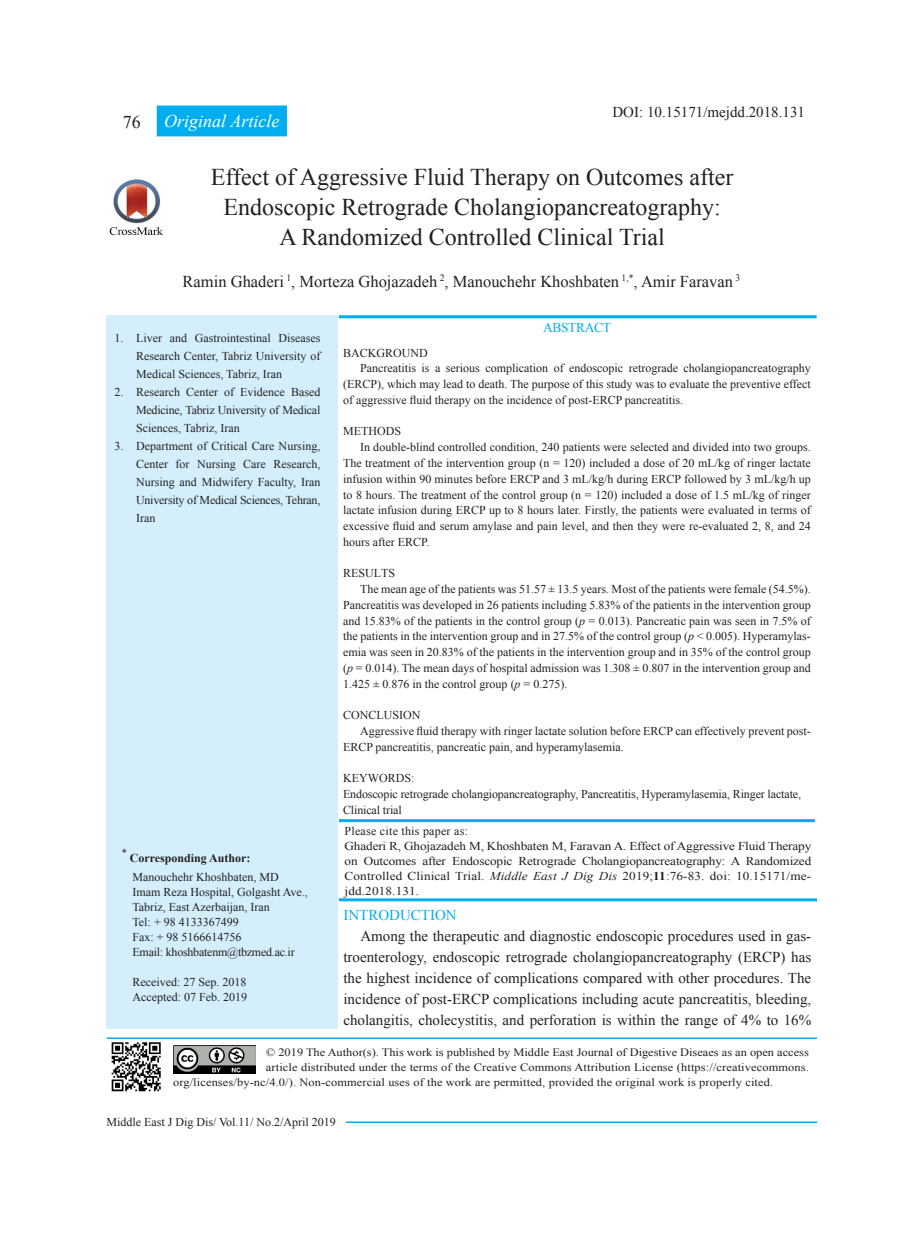
<style>
.page{position:relative;width:923px;height:1234px;background:#fff}
.page>*{position:absolute;margin:0;border:0;box-sizing:border-box;transform-origin:0 0}
.t1{font:24px "Times New Roman";color:#231f20}
.t2{font:italic 18px "Times New Roman";color:#fff}
.t3{font:18px "Times New Roman";color:#231f20}
.t4{font:16.5px "Times New Roman";color:#231f20}
.t5{font:15px/21px "Times New Roman";color:#231f20;text-align:justify}
.t6{font:15px "Times New Roman";color:#00aeef}
.t7{font:13.5px "Times New Roman";letter-spacing:-.025em;color:#00aeef}
.t8{font:12px/15.8px "Times New Roman";color:#231f20;text-align:justify}
.t9{font:12px/15px "Times New Roman";color:#231f20;text-align:justify;scale:1.1 1}
.t10{font:12px "Times New Roman";letter-spacing:-.02em;color:#231f20}
.t11{font:12px "Times New Roman";letter-spacing:.02em;color:#231f20}
.t12{font:700 12px "Times New Roman";color:#231f20}
.t13{font:11.25px/15px "Times New Roman";letter-spacing:.01em;color:#231f20;scale:1.1 1}
.t14{font:10.5px "Times New Roman";color:#231f20}
.s1{font-style:italic}
.s2{font-weight:700}
</style>
<div class="page">
<hr style="left:346px;top:1121px;width:471px;height:1px;background:#00aeef">
<hr style="left:339px;top:819px;width:476px;height:3px;background:#00aeef">
<div style="left:106px;top:315px;width:231px;height:713px;background:#d4effb"></div>
<hr style="left:339px;top:898px;width:478px;height:3px;background:#00aeef">
<div style="left:157px;top:106px;width:129px;height:30px;background:#00aeef"></div>
<div style="left:157px;top:105px;width:130px;height:31px;border:2px solid #00aeef"></div>
<hr style="left:339px;top:315px;width:477px;height:3px;background:#00aeef">
<hr style="left:107px;top:1037px;width:710px;height:1px;background:#00aeef">
<img style="left:173px;top:1045px;width:82px;height:28px">
<img style="left:111px;top:1042px;width:50px;height:50px">
<img style="left:109px;top:179px;width:54px;height:57px">
<p class="t3" style="left:123px;top:110px;width:19px">76</p>
<p class="t2" style="left:164px;top:109px;width:117px">Original Article</p>
<p class="t5" style="left:612px;top:102px;width:194px">DOI: 10.15171/mejdd.2018.131</p>
<p class="t1" style="left:211px;top:161px;width:524px">Effect of Aggressive Fluid Therapy on Outcomes after</p>
<p class="t1" style="left:223px;top:191px;width:499px">Endoscopic Retrograde Cholangiopancreatography:</p>
<p class="t1" style="left:279px;top:221px;width:387px">A Randomized Controlled Clinical Trial</p>
<p class="t4" style="left:183px;top:270px;width:559px">Ramin Ghaderi <sup>1</sup>, Morteza Ghojazadeh <sup>2</sup>, Manouchehr Khoshbaten <sup>1,*</sup>, Amir Faravan <sup>3</sup></p>
<p class="t8" style="left:136px;top:329px;width:186px;line-height:18px;text-indent:-22px">1. Liver and Gastrointestinal Diseases Research Center, Tabriz University of Medical Sciences, Tabriz, Iran</p>
<p class="t8" style="left:136px;top:383px;width:186px;line-height:18px;text-indent:-22px">2. Research Center of Evidence Based Medicine, Tabriz University of Medical Sciences, Tabriz, Iran</p>
<p class="t8" style="left:136px;top:437px;width:186px;line-height:18px;text-indent:-22px">3. Department of Critical Care Nursing, Center for Nursing Care Research, Nursing and Midwifery Faculty, Iran University of Medical Sciences, Tehran, Iran</p>
<p class="t14" style="left:122px;top:845px;width:7px">*</p>
<p class="t12" style="left:130px;top:849px;width:122px">Corresponding Author:</p>
<p class="t8" style="left:132px;top:868px;width:148px">Manouchehr Khoshbaten, MD</p>
<p class="t8" style="left:132px;top:884px;width:177px;line-height:15px">Imam Reza Hospital, Golgasht Ave.,<br>Tabriz, East Azerbaijan, Iran</p>
<p class="t8" style="left:132px;top:913px;width:108px">Tel: + 98 4133367499</p>
<p class="t8" style="left:132px;top:928px;width:111px">Fax: + 98 5166614756</p>
<p class="t10" style="left:132px;top:943px;width:164px">Email: khoshbatenm@tbzmed.ac.ir</p>
<p class="t8" style="left:132px;top:973px;width:115px">Received: 27 Sep. 2018</p>
<p class="t8" style="left:132px;top:988px;width:116px">Accepted: 07 Feb. 2019</p>
<p class="t7" style="left:543px;top:319px;width:70px">ABSTRACT</p>
<p class="t8" style="left:343px;top:344px;width:86px">BACKGROUND</p>
<p class="t8" style="left:343px;top:360px;width:469px;text-indent:17px">Pancreatitis is a serious complication of endoscopic retrograde cholangiopancreatography (ERCP), which may lead to death. The purpose of this study was to evaluate the preventive effect of aggressive fluid therapy on the incidence of post-ERCP pancreatitis.</p>
<p class="t8" style="left:343px;top:423px;width:59px">METHODS</p>
<p class="t8" style="left:343px;top:439px;width:469px;text-indent:17px">In double-blind controlled condition, 240 patients were selected and divided into two groups.<br>The treatment of the intervention group (n = 120) included a dose of 20 mL/kg of ringer lactate infusion within 90 minutes before ERCP and 3 mL/kg/h during ERCP followed by 3 mL/kg/h up to 8 hours. The treatment of the control group (n = 120) included a dose of 1.5 mL/kg of ringer lactate infusion during ERCP up to 8 hours later. Firstly, the patients were evaluated in terms of excessive fluid and serum amylase and pain level, and then they were re-evaluated 2, 8, and 24 hours after ERCP.</p>
<p class="t8" style="left:343px;top:565px;width:54px">RESULTS</p>
<p class="t8" style="left:343px;top:581px;width:469px;text-indent:17px">The mean age of the patients was 51.57 ± 13.5 years. Most of the patients were female (54.5%).<br>Pancreatitis was developed in 26 patients including 5.83% of the patients in the intervention group and 15.83% of the patients in the control group (<span class="s1">p</span> = 0.013). Pancreatic pain was seen in 7.5% of the patients in the intervention group and in 27.5% of the control group (<span class="s1">p</span> &lt; 0.005). Hyperamylas&shy;emia was seen in 20.83% of the patients in the intervention group and in 35% of the control group (<span class="s1">p</span> = 0.014). The mean days of hospital admission was 1.308 ± 0.807 in the intervention group and 1.425 ± 0.876 in the control group (<span class="s1">p</span> = 0.275).</p>
<p class="t8" style="left:343px;top:707px;width:79px">CONCLUSION</p>
<p class="t8" style="left:343px;top:722px;width:469px;text-indent:17px">Aggressive fluid therapy with ringer lactate solution before ERCP can effectively prevent post-<br>ERCP pancreatitis, pancreatic pain, and hyperamylasemia.</p>
<p class="t8" style="left:343px;top:770px;width:73px">KEYWORDS:</p>
<p class="t8" style="left:343px;top:785px;width:459px">Endoscopic retrograde cholangiopancreatography, Pancreatitis, Hyperamylasemia, Ringer lactate,<br>Clinical trial</p>
<p class="t11" style="left:344px;top:822px;width:125px">Please cite this paper as:</p>
<p class="t9" style="left:344px;top:838px;width:426px">Ghaderi R, Ghojazadeh M, Khoshbaten M, Faravan A. Effect of Aggressive Fluid Therapy on Outcomes after Endoscopic Retrograde Cholangiopancreatography: A Randomized Controlled Clinical Trial. <span class="s1">Middle East J Dig Dis</span> 2019;<span class="s2">11</span>:76-83. doi: 10.15171/me&shy;jdd.2018.131.</p>
<p class="t6" style="left:343px;top:904px;width:115px">INTRODUCTION</p>
<p class="t5" style="left:343px;top:924px;width:469px;text-indent:17px">Among the therapeutic and diagnostic endoscopic procedures used in gas&shy;troenterology, endoscopic retrograde cholangiopancreatography (ERCP) has the highest incidence of complications compared with other procedures. The incidence of post-ERCP complications including acute pancreatitis, bleeding, cholangitis, cholecystitis, and perforation is within the range of 4% to 16%</p>
<p class="t13" style="left:266px;top:1043px;width:495px">© 2019 The Author(s). This work is published by Middle East Journal of Digestive Diseaes as an open access</p>
<p class="t13" style="left:173px;top:1058px;width:579px;text-indent:93px">article distributed under the terms of the Creative Commons Attribution License (https://creativecommons. org/licenses/by-nc/4.0/). Non-commercial uses of the work are permitted, provided the original work is properly cited.</p>
<p class="t8" style="left:106px;top:1113px;width:231px">Middle East J Dig Dis/ Vol.11/ No.2/April 2019</p>
</div>
